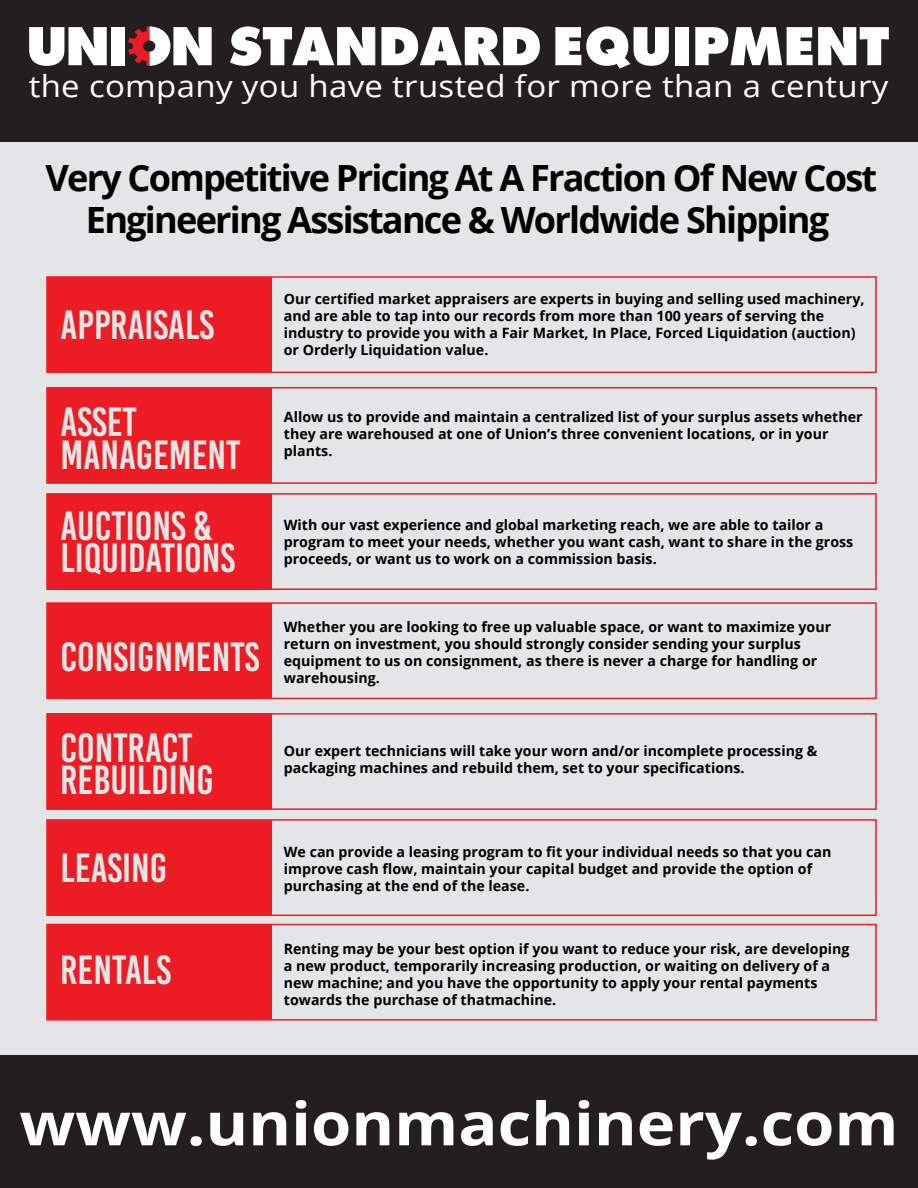
<style>
.page{position:relative;width:918px;height:1188px;background:#e4e5e6}
.page>*{position:absolute;margin:0;border:0;box-sizing:border-box;transform-origin:0 0}
.t1{font:700 59.55px "Open Sans";color:#fff;scale:1.09 1}
.t2{font:40.8px/32.2px "Bebas Kai";color:#e4e5e6}
.t3{font:700 36.15px/41.2px "Open Sans";letter-spacing:-.05em;color:#000;text-align:center}
.t4{font:30.15px "Open Sans";letter-spacing:.01em;color:#fff;scale:1.09 1}
.t5{font:700 14.25px/17.1px "Open Sans";color:#000}
</style>
<div class="page">
<div style="left:0;top:1055px;width:918px;height:133px;background:#231f20"></div>
<div style="left:0;top:0;width:918px;height:141px;background:#231f20"></div>
<svg style="left:230px;top:26px;width:145px;height:40px"></svg>
<svg style="left:381px;top:27px;width:159px;height:38px"></svg>
<svg style="left:29px;top:27px;width:78px;height:39px"></svg>
<div style="left:111px;top:27px;width:14px;height:38px;background:#fff"></div>
<svg style="left:128px;top:26px;width:84px;height:40px"></svg>
<svg style="left:555px;top:26px;width:114px;height:43px"></svg>
<div style="left:675px;top:27px;width:14px;height:38px;background:#fff"></div>
<svg style="left:695px;top:27px;width:194px;height:38px"></svg>
<div style="left:46px;top:276px;width:831px;height:97px;border:2px solid #eb1c24"></div>
<div style="left:47px;top:277px;width:225px;height:95px;background:#eb1c24"></div>
<div style="left:46px;top:387px;width:831px;height:97px;border:2px solid #eb1c24"></div>
<div style="left:47px;top:388px;width:225px;height:95px;background:#eb1c24"></div>
<div style="left:46px;top:493px;width:831px;height:97px;border:2px solid #eb1c24"></div>
<div style="left:47px;top:494px;width:225px;height:95px;background:#eb1c24"></div>
<div style="left:46px;top:602px;width:831px;height:97px;border:2px solid #eb1c24"></div>
<div style="left:47px;top:603px;width:225px;height:95px;background:#eb1c24"></div>
<div style="left:46px;top:713px;width:831px;height:97px;border:2px solid #eb1c24"></div>
<div style="left:47px;top:714px;width:225px;height:95px;background:#eb1c24"></div>
<div style="left:46px;top:819px;width:831px;height:97px;border:2px solid #eb1c24"></div>
<div style="left:47px;top:820px;width:225px;height:95px;background:#eb1c24"></div>
<div style="left:46px;top:924px;width:831px;height:97px;border:2px solid #eb1c24"></div>
<div style="left:47px;top:925px;width:225px;height:95px;background:#eb1c24"></div>
<h3 class="t4" style="left:29px;top:65px;width:790px">the company you have trusted for more than a century</h3>
<h3 class="t3" style="left:45px;top:157px;width:833px">Very Competitive Pricing At A Fraction Of New Cost<br>Engineering Assistance &amp; Worldwide Shipping</h3>
<h2 class="t2" style="left:61px;top:309px;width:155px">APPRAISALS</h2>
<h2 class="t2" style="left:61px;top:406px;width:182px">ASSET<br>MANAGEMENT</h2>
<p class="t5" style="left:284px;top:290px;width:582px">Our certified market appraisers are experts in buying and selling used machinery, and are able to tap into our records from more than 100 years of serving the industry to provide you with a Fair Market, In Place, Forced Liquidation (auction) or Orderly Liquidation value.</p>
<p class="t5" style="left:284px;top:408px;width:580px">Allow us to provide and maintain a centralized list of your surplus assets whether they are warehoused at one of Union’s three convenient locations, or in your plants.</p>
<h2 class="t2" style="left:61px;top:510px;width:176px">AUCTIONS &amp;<br>LIQUIDATIONS</h2>
<p class="t5" style="left:284px;top:516px;width:571px">With our vast experience and global marketing reach, we are able to tailor a program to meet your needs, whether you want cash, want to share in the gross proceeds, or want us to work on a commission basis.</p>
<h2 class="t2" style="left:61px;top:641px;width:200px">CONSIGNMENTS</h2>
<h2 class="t2" style="left:61px;top:732px;width:155px">CONTRACT<br>REBUILDING</h2>
<p class="t5" style="left:284px;top:618px;width:549px">Whether you are looking to free up valuable space, or want to maximize your return on investment, you should strongly consider sending your surplus equipment to us on consignment, as there is never a charge for handling or warehousing.</p>
<p class="t5" style="left:284px;top:742px;width:535px">Our expert technicians will take your worn and/or incomplete processing &amp; packaging machines and rebuild them, set to your specifications.</p>
<h2 class="t2" style="left:61px;top:852px;width:108px">LEASING</h2>
<p class="t5" style="left:284px;top:843px;width:549px">We can provide a leasing program to fit your individual needs so that you can improve cash flow, maintain your capital budget and provide the option of purchasing at the end of the lease.</p>
<h2 class="t2" style="left:61px;top:954px;width:112px">RENTALS</h2>
<p class="t5" style="left:284px;top:940px;width:567px">Renting may be your best option if you want to reduce your risk, are developing a new product, temporarily increasing production, or waiting on delivery of a new machine; and you have the opportunity to apply your rental payments towards the purchase of thatmachine.</p>
<h1 class="t1" style="left:19px;top:1082px;width:808px">www.unionmachinery.com</h1>
</div>
